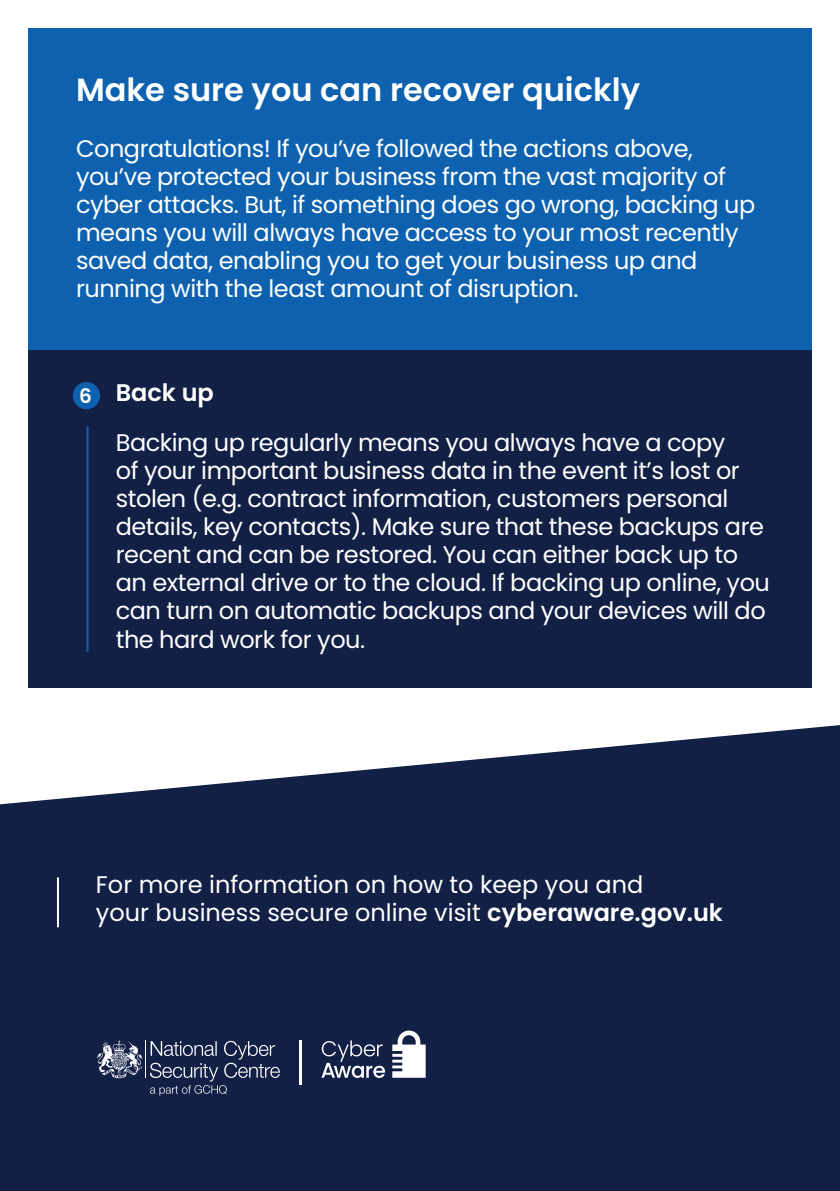
<style>
.page{position:relative;width:840px;height:1191px;background:#fff}
.page>*{position:absolute;margin:0;border:0;box-sizing:border-box;transform-origin:0 0}
.t1{font:600 32px "Poppins";color:#fff}
.t2{font:24px/28px "Poppins";letter-spacing:-.02em;color:#fff}
.t3{font:24px/28px "Poppins";color:#fff}
.t4{font:600 24px "Poppins";color:#fff}
.t5{font:600 20px "Poppins";color:#fff}
.s1{font-weight:600}
</style>
<div class="page">
<svg style="left:0;top:725px;width:839px;height:466px;background:#263356"></svg>
<div style="left:28px;top:350px;width:783px;height:337px;background:#122046"></div>
<div style="left:28px;top:28px;width:783px;height:322px;background:#0d61af"></div>
<svg style="left:392px;top:1030px;width:33px;height:47px"></svg>
<svg style="left:321px;top:1040px;width:64px;height:38px;background:#4d5874"></svg>
<hr style="left:299px;top:1040px;width:3px;height:44px;background:#fff">
<svg style="left:150px;top:1040px;width:130px;height:55px;background:#344061"></svg>
<svg style="left:96px;top:1040px;width:47px;height:38px;background:#5e6781"></svg>
<hr style="left:145px;top:1040px;width:1px;height:38px;background:#fff">
<hr style="left:57px;top:877px;width:2px;height:50px;background:#fff">
<hr style="left:86px;top:426px;width:2px;height:226px;background:#0d61af">
<div style="left:73px;top:382px;width:27px;height:27px;background:#0d61af;border-radius:50%"></div>
<h1 class="t1" style="left:76px;top:71px;width:565px">Make sure you can recover quickly</h1>
<p class="t2" style="left:76px;top:134px;width:680px">Congratulations! If you’ve followed the actions above, you’ve protected your business from the vast majority of cyber attacks. But, if something does go wrong, backing up means you will always have access to your most recently saved data, enabling you to get your business up and running with the least amount of disruption.</p>
<p class="t5" style="left:79px;top:384px;width:14px">6</p>
<p class="t4" style="left:116px;top:379px;width:100px">Back up</p>
<p class="t2" style="left:116px;top:429px;width:655px">Backing up regularly means you always have a copy<br>of your important business data in the event it’s lost or stolen (e.g. contract information, customers personal details, key contacts). Make sure that these backups are recent and can be restored. You can either back up to an external drive or to the cloud. If backing up online, you can turn on automatic backups and your devices will do the hard work for you.</p>
<p class="t3" style="left:96px;top:871px;width:628px">For more information on how to keep you and<br>your business secure online visit <span class="s1">cyberaware.gov.uk</span></p>
</div>
